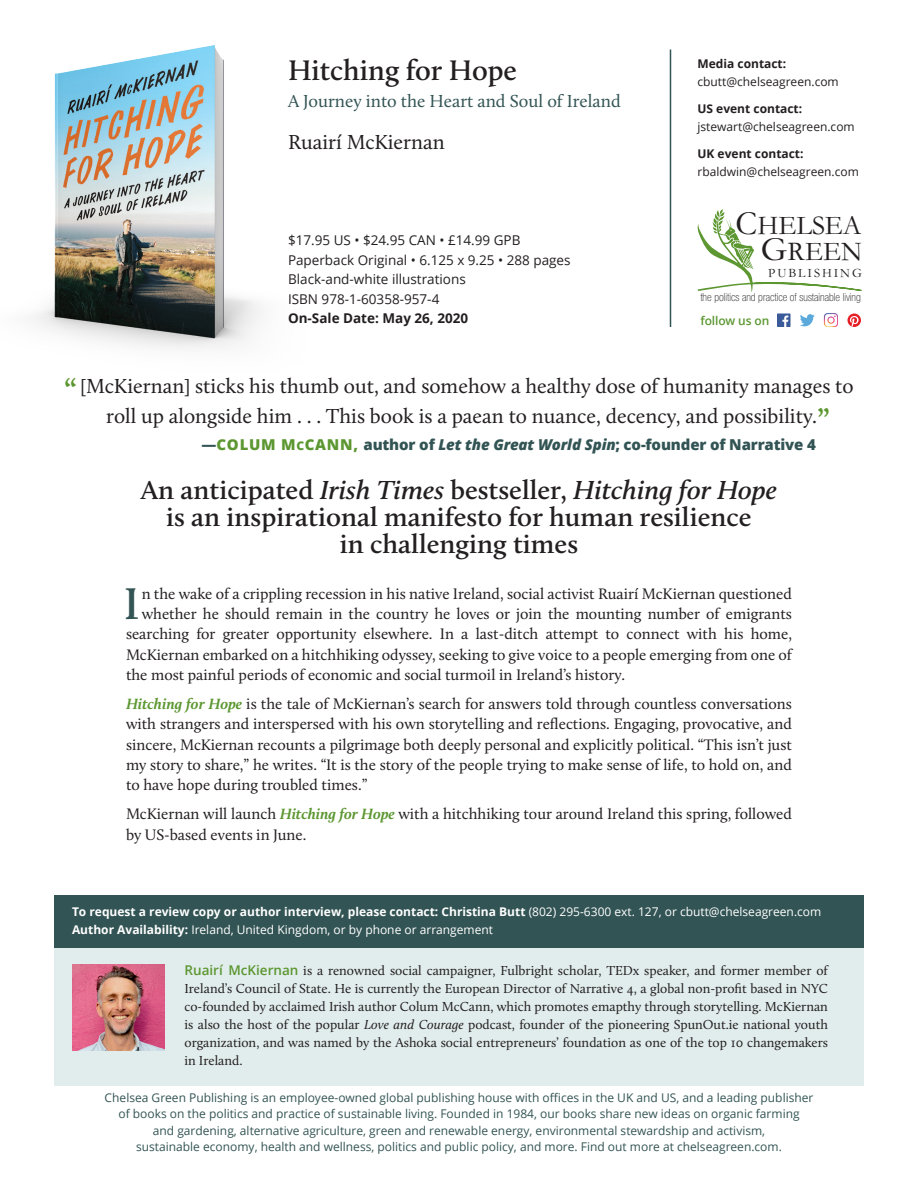
<style>
.page{position:relative;width:918px;height:1188px;background:#fff}
.page>*{position:absolute;margin:0;border:0;box-sizing:border-box;transform-origin:0 0}
.tni-first{font:600 45.9px "Calluna";color:#335454}
.t1{font:600 29.25px "Calluna";color:#231f20}
.t2{font:27.45px/26.5px "Garamond";color:#231f20;text-align:right}
.text-header{font:600 27px/27px "Calluna";color:#231f20;text-align:center}
.quote{font:21px/30px "Calluna";color:#231f20}
.author{font:21px "Calluna";color:#231f20}
.subtitle{font:18px "Calluna";color:#335454}
.tni{font:15.75px/20.2px "Calluna";color:#231f20;text-align:justify}
.tni-first-2{font:15.75px "Calluna";color:#231f20}
.quote-attribution{font:800 15px "Open Sans";letter-spacing:-.01em;color:#335454}
.bio{font:13.5px/18px "Calluna";color:#231f20;text-align:justify}
.book-specs{font:13.5px "Open Sans";color:#231f20}
.book-specs-2{font:700 13.5px "Open Sans";color:#231f20}
.t3{font:12.9px "Garamond";letter-spacing:.15em;color:#231f20}
.about-cgp{font:12px/16.5px "Open Sans";color:#335454;text-align:center}
.contact-publicity{font:12px/18px "Open Sans";color:#fff}
.contact-emails{font:12px/18px "Open Sans";color:#231f20}
.contact-emails-2{font:600 12px "Open Sans";letter-spacing:-.01em;color:#5c9731}
.t4{font:100 condensed 11.1px "Helvetica Neue";color:#231f20}
.s1{font-weight:700}
.s2{font-size:34.35px}
.s3{font-weight:600;font-size:33px;color:#5c9731}
.s4{color:#5c9731}
.s5{font-size:12px;color:#5c9731}
.s6{font-style:italic}
.s7{font-weight:700;font-style:italic;font-size:15.3px;color:#5c9731}
.s8{font-family:"Open Sans";font-weight:600;color:#5c9731}
</style>
<div class="page">
<hr style="left:670px;top:50px;width:1px;height:277px;background:#335454">
<div style="left:54px;top:946px;width:810px;height:140px;background:#e1ecec"></div>
<div style="left:54px;top:895px;width:810px;height:52px;background:#335454"></div>
<img style="left:73px;top:964px;width:92px;height:87px">
<img style="left:33px;top:45px;width:228px;height:303px">
<svg style="left:698px;top:209px;width:163px;height:83px"></svg>
<div style="left:777px;top:314px;width:13px;height:13px;background:#3b5a9a"></div>
<svg style="left:782px;top:316px;width:6px;height:11px"></svg>
<svg style="left:800px;top:314px;width:15px;height:12px"></svg>
<svg style="left:824px;top:314px;width:13px;height:13px"></svg>
<svg style="left:848px;top:314px;width:13px;height:13px"></svg>
<p class="t1" style="left:288px;top:53px;width:231px">Hitching for Hope</p>
<p class="subtitle" style="left:288px;top:91px;width:334px">A Journey into the Heart and Soul of Ireland</p>
<p class="author" style="left:288px;top:130px;width:158px">Ruairí McKiernan</p>
<p class="contact-emails" style="left:698px;top:54px;width:143px"><span class="s1">Media contact: </span>cbutt@chelseagreen.com</p>
<p class="contact-emails" style="left:698px;top:99px;width:159px"><span class="s1">US event contact: </span>jstewart@chelseagreen.com</p>
<p class="contact-emails" style="left:698px;top:144px;width:163px"><span class="s1">UK event contact: </span>rbaldwin@chelseagreen.com</p>
<p class="t2" style="left:736px;top:212px;width:128px"><span class="s2">C</span>HELSEA<br><span class="s2">G</span>REEN</p>
<p class="t3" style="left:768px;top:265px;width:95px">PUBLISHING</p>
<p class="t4" style="left:700px;top:291px;width:162px">the politics and practice of sustainable living</p>
<p class="book-specs" style="left:288px;top:231px;width:234px">$17.95 US • $24.95 CAN • £14.99 GPB</p>
<p class="book-specs" style="left:288px;top:251px;width:284px">Paperback Original • 6.125 x 9.25 • 288 pages</p>
<p class="book-specs" style="left:288px;top:270px;width:179px">Black-and-white illustrations</p>
<p class="book-specs" style="left:288px;top:290px;width:153px">ISBN 978-1-60358-957-4</p>
<p class="book-specs-2" style="left:288px;top:309px;width:182px">On-Sale Date: May 26, 2020</p>
<p class="contact-emails-2" style="left:700px;top:312px;width:70px">follow us on</p>
<p class="quote" style="left:106px;top:370px;width:749px;text-indent:-42px"><span class="s3">“</span> [McKiernan] sticks his thumb out, and somehow a healthy dose of humanity manages to roll up alongside him . . . This book is a paean to nuance, decency, and possibility.<span class="s3">”</span></p>
<p class="quote-attribution" style="left:202px;top:433px;width:616px">—<span class="s4">COLUM M</span><span class="s5">C</span><span class="s4">CANN,</span> author of <span class="s6">Let the Great World Spin</span>; co-founder of Narrative 4</p>
<p class="text-header" style="left:141px;top:476px;width:638px">An anticipated <span class="s6">Irish Times</span> bestseller, <span class="s6">Hitching for Hope </span>is an inspirational manifesto for human resilience<br>in challenging times</p>
<p class="tni-first" style="left:124px;top:576px;width:17px">I</p>
<p class="tni-first-2" style="left:142px;top:584px;width:652px">n the wake of a crippling recession in his native Ireland, social activist Ruairí McKiernan questioned</p>
<p class="tni-first-2" style="left:142px;top:604px;width:652px">whether he should remain in the country he loves or join the mounting number of emigrants</p>
<p class="tni-first-2" style="left:126px;top:624px;width:668px">searching for greater opportunity elsewhere. In a last-ditch attempt to connect with his home,</p>
<p class="tni-first-2" style="left:126px;top:645px;width:668px">McKiernan embarked on a hitchhiking odyssey, seeking to give voice to a people emerging from one of</p>
<p class="tni-first-2" style="left:126px;top:665px;width:501px">the most painful periods of economic and social turmoil in Ireland’s history.</p>
<p class="tni" style="left:126px;top:693px;width:668px"><span class="s7">Hitching for Hope</span> is the tale of McKiernan’s search for answers told through countless conversations with strangers and interspersed with his own storytelling and reflections. Engaging, provocative, and sincere, McKiernan recounts a pilgrimage both deeply personal and explicitly political. “This isn’t just my story to share,” he writes. “It is the story of the people trying to make sense of life, to hold on, and to have hope during troubled times.”</p>
<p class="tni" style="left:126px;top:804px;width:668px">McKiernan will launch <span class="s7">Hitching for Hope</span> with a hitchhiking tour around Ireland this spring, followed by US-based events in June.</p>
<p class="contact-publicity" style="left:72px;top:902px;width:751px"><span class="s1">To request a review copy or author interview, please contact: Christina Butt</span> (802) 295-6300 ext. 127, or cbutt@chelseagreen.com<br><span class="s1">Author Availability:</span> Ireland, United Kingdom, or by phone or arrangement</p>
<p class="bio" style="left:184px;top:961px;width:645px"><span class="s8">Ruairí McKiernan</span> is a renowned social campaigner, Fulbright scholar, TEDx speaker, and former member of Ireland’s Council of State. He is currently the European Director of Narrative 4, a global non-profit based in NYC co-founded by acclaimed Irish author Colum McCann, which promotes emapthy through storytelling. McKiernan is also the host of the popular <span class="s6">Love and Courage</span> podcast, founder of the pioneering SpunOut.ie national youth organization, and was named by the Ashoka social entrepreneurs’ foundation as one of the top 10 changemakers in Ireland.</p>
<p class="about-cgp" style="left:105px;top:1089px;width:710px">Chelsea Green Publishing is an employee-owned global publishing house with offices in the UK and US, and a leading publisher of books on the politics and practice of sustainable living. Founded in 1984, our books share new ideas on organic farming<br>and gardening, alternative agriculture, green and renewable energy, environmental stewardship and activism,<br>sustainable economy, health and wellness, politics and public policy, and more. Find out more at chelseagreen.com.</p>
</div>
